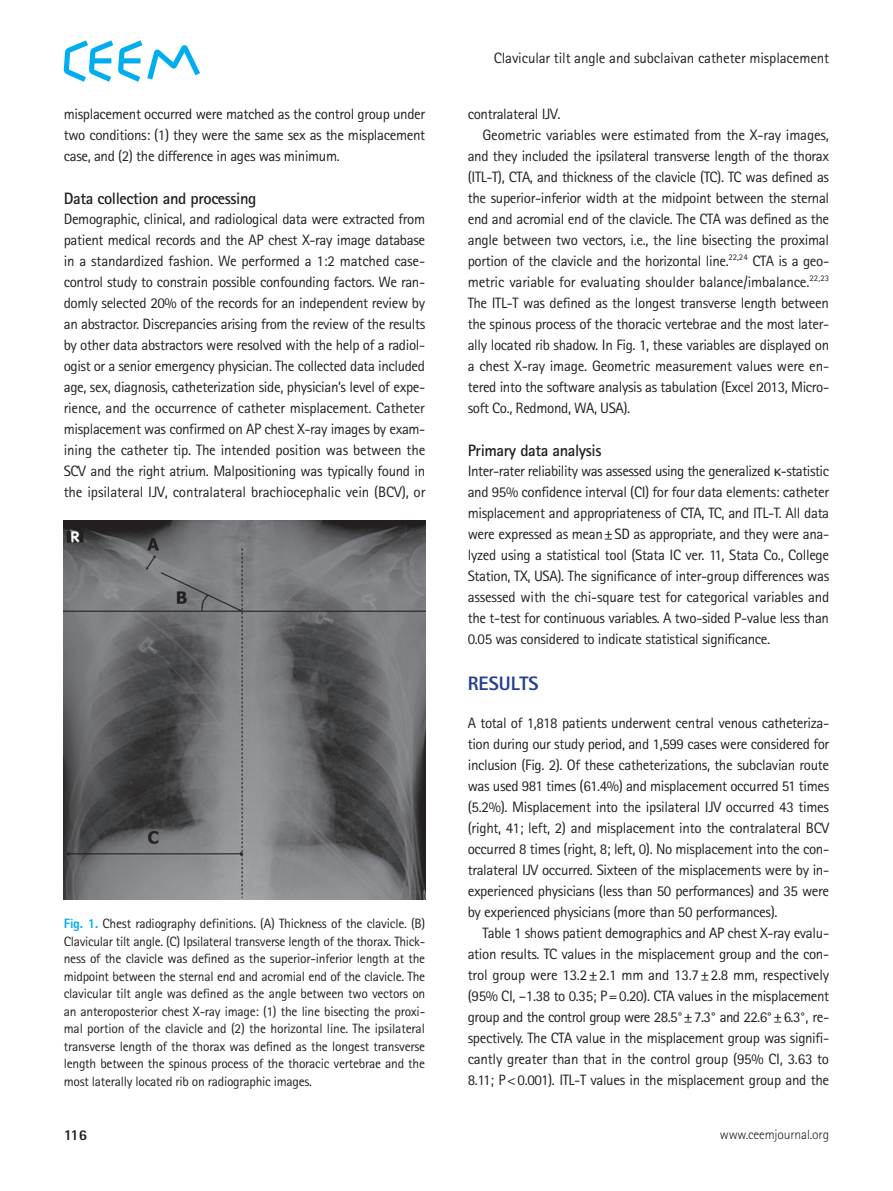
<style>
.page{position:relative;width:893px;height:1191px;background:#fff}
.page>*{position:absolute;margin:0;border:0;box-sizing:border-box;transform-origin:0 0}
.본문대제목{font:800 19.5px "Rotis Sans Serif Std";color:#253f8e}
.본문중제목{font:700 16.5px "Rotis Sans Serif Std";letter-spacing:-.025em;color:#231f20}
.본문{font:15px/21px "Rotis Sans Serif Std";letter-spacing:-.025em;color:#231f20;text-align:justify}
.t1{font:800 15px "Rotis Sans Serif Std";color:#231f20}
.표제목그림캡션{font:13.5px/17.5px "Rotis Sans Serif Std";letter-spacing:-.02em;color:#231f20;text-align:justify}
.t2{font:300 13.5px "Rotis Sans Serif Std";letter-spacing:-.01em;color:#231f20}
.s1{font-weight:800;color:#00aeef}
.s2{font-family:"Myriad Pro"}
</style>
<div class="page">
<svg style="left:64px;top:40px;width:136px;height:42px"></svg>
<img style="left:64px;top:521px;width:361px;height:378px">
<p class="본문" style="left:64px;top:103px;width:363px">misplacement occurred were matched as the control group under two conditions: (1) they were the same sex as the misplacement case, and (2) the difference in ages was minimum.</p>
<p class="본문중제목" style="left:64px;top:188px;width:194px">Data collection and processing</p>
<p class="본문" style="left:64px;top:208px;width:363px">Demographic, clinical, and radiological data were extracted from patient medical records and the AP chest X-ray image database in a standardized fashion. We performed a 1:2 matched case&shy;control study to constrain possible confounding factors. We ran&shy;domly selected 20% of the records for an independent review by an abstractor. Discrepancies arising from the review of the results by other data abstractors were resolved with the help of a radiol&shy;ogist or a senior emergency physician. The collected data included age, sex, diagnosis, catheterization side, physician’s level of expe&shy;rience, and the occurrence of catheter misplacement. Catheter misplacement was confirmed on AP chest X-ray images by exam&shy;ining the catheter tip. The intended position was between the SCV and the right atrium. Malpositioning was typically found in the ipsilateral IJV, contralateral brachiocephalic vein (BCV), or</p>
<p class="표제목그림캡션" style="left:64px;top:914px;width:363px"><span class="s1">Fig. 1.</span> Chest radiography definitions. (A) Thickness of the clavicle. (B)<br>Clavicular tilt angle. (C) Ipsilateral transverse length of the thorax. Thick&shy;ness of the clavicle was defined as the superior-inferior length at the midpoint between the sternal end and acromial end of the clavicle. The clavicular tilt angle was defined as the angle between two vectors on an anteroposterior chest X-ray image: (1) the line bisecting the proxi&shy;mal portion of the clavicle and (2) the horizontal line. The ipsilateral transverse length of the thorax was defined as the longest transverse length between the spinous process of the thoracic vertebrae and the most laterally located rib on radiographic images.</p>
<p class="본문" style="left:494px;top:47px;width:337px">Clavicular tilt angle and subclaivan catheter misplacement</p>
<p class="본문" style="left:468px;top:103px;width:94px">contralateral IJV.</p>
<p class="본문" style="left:468px;top:124px;width:363px;text-indent:15px">Geometric variables were estimated from the X-ray images, and they included the ipsilateral transverse length of the thorax (ITL-T), CTA, and thickness of the clavicle (TC). TC was defined as the superior-inferior width at the midpoint between the sternal end and acromial end of the clavicle. The CTA was defined as the angle between two vectors, i.e., the line bisecting the proximal portion of the clavicle and the horizontal line.<sup>22,24</sup> CTA is a geo&shy;metric variable for evaluating shoulder balance/imbalance.<sup>22,23<br></sup>The ITL-T was defined as the longest transverse length between the spinous process of the thoracic vertebrae and the most later&shy;ally located rib shadow. In Fig. 1, these variables are displayed on a chest X-ray image. Geometric measurement values were en&shy;tered into the software analysis as tabulation (Excel 2013, Micro&shy;soft Co., Redmond, WA, USA).</p>
<p class="본문중제목" style="left:468px;top:440px;width:135px">Primary data analysis</p>
<p class="본문" style="left:468px;top:460px;width:363px">Inter-rater reliability was assessed using the generalized <span class="s2">κ</span>-statistic and 95% confidence interval (CI) for four data elements: catheter misplacement and appropriateness of CTA, TC, and ITL-T. All data were expressed as mean±SD as appropriate, and they were ana&shy;lyzed using a statistical tool (Stata IC ver. 11, Stata Co., College Station, TX, USA). The significance of inter-group differences was assessed with the chi-square test for categorical variables and the t-test for continuous variables. A two-sided P-value less than 0.05 was considered to indicate statistical significance.</p>
<p class="본문대제목" style="left:468px;top:671px;width:72px">RESULTS</p>
<p class="본문" style="left:468px;top:712px;width:363px">A total of 1,818 patients underwent central venous catheteriza&shy;tion during our study period, and 1,599 cases were considered for inclusion (Fig. 2). Of these catheterizations, the subclavian route was used 981 times (61.4%) and misplacement occurred 51 times (5.2%). Misplacement into the ipsilateral IJV occurred 43 times (right, 41; left, 2) and misplacement into the contralateral BCV occurred 8 times (right, 8; left, 0). No misplacement into the con&shy;tralateral IJV occurred. Sixteen of the misplacements were by in&shy;experienced physicians (less than 50 performances) and 35 were by experienced physicians (more than 50 performances).</p>
<p class="본문" style="left:468px;top:922px;width:363px;text-indent:15px">Table 1 shows patient demographics and AP chest X-ray evalu&shy;ation results. TC values in the misplacement group and the con&shy;trol group were 13.2±2.1 mm and 13.7±2.8 mm, respectively (95% CI, –1.38 to 0.35; P=0.20). CTA values in the misplacement group and the control group were 28.5°±7.3° and 22.6°±6.3°, re&shy;spectively. The CTA value in the misplacement group was signifi&shy;cantly greater than that in the control group (95% CI, 3.63 to 8.11; P&lt;0.001). ITL-T values in the misplacement group and the</p>
<p class="t1" style="left:64px;top:1125px;width:25px">116</p>
<p class="t2" style="left:720px;top:1126px;width:111px">www.ceemjournal.org</p>
</div>
